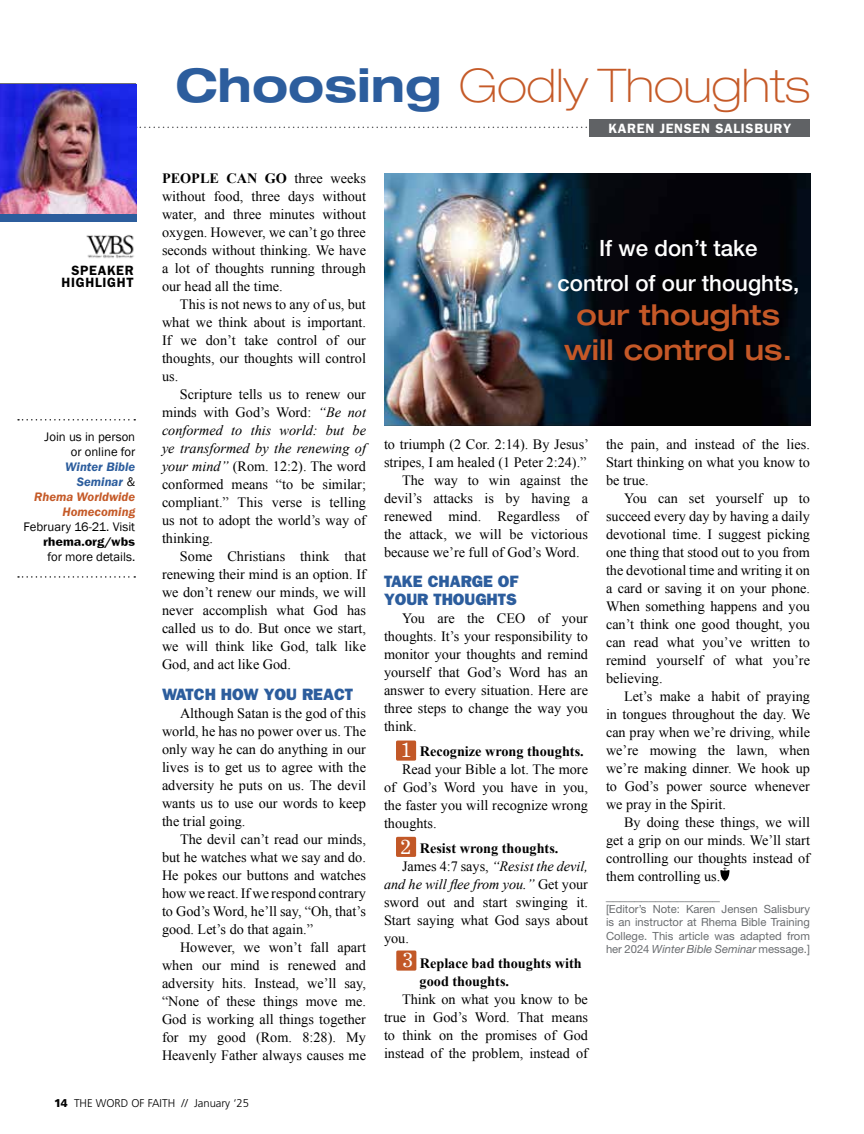
<style>
.page{position:relative;width:864px;height:1134px;background:#fff}
.page>*{position:absolute;margin:0;border:0;box-sizing:border-box;transform-origin:0 0}
.t1{font:100 expanded 46.5px "Helvetica Neue";color:#c55a28}
.t2{font:500 expanded 28.5px/34.5px "Helvetica Neue";color:#c55827;text-align:center}
.t3{font:500 22.5px/34.5px "Helvetica Neue";color:#fff;text-align:center}
.t4{font:21px "Excelsior";color:#fff}
.t5{font:800 16.5px/18px "Franklin Gothic";color:#2c5d9d}
.t6{font:14.25px/18px "Times New Roman";color:#000;text-align:justify}
.t7{font:700 14.25px/18px "Times New Roman";color:#000}
.t8{font:italic 14.25px "Times New Roman";color:#000}
.t9{font:14.25px "Times New Roman";color:#6a6d70}
.t10{font:600 13.5px "Franklin Gothic";letter-spacing:.05em;color:#fff}
.t11{font:600 13.5px/12px "Franklin Gothic";letter-spacing:.05em;color:#000;text-align:right}
.t12{font:12.75px/15px "Franklin Gothic";color:#000;text-align:right}
.t13{font:italic 600 12.75px/15px "Franklin Gothic";color:#c55a28;text-align:right}
.t14{font:12.75px "Franklin Gothic Black SSK";color:#000}
.t15{font:11.25px/13.5px "Helvetica Neue";color:#6a6d70;text-align:justify}
.t16{font:300 11.25px "Frutiger";color:#000}
.s1{color:#2c5d9d}
.s2{font-weight:400;font-style:normal;color:#000}
.s3{font-weight:700;color:#2c5d9d}
.s4{font-weight:700}
.s5{font-style:italic}
.s6{font-weight:400}
.s7{font-style:normal}
.s8{font-weight:900}
</style>
<div class="page">
<svg style="left:720px;top:867px;width:10px;height:14px"></svg>
<img style="left:384px;top:173px;width:426px;height:253px">
<svg style="left:18px;top:576px;width:117px;height:2px"></svg>
<svg style="left:18px;top:419px;width:117px;height:2px"></svg>
<div style="left:0;top:214px;width:136px;height:8px;background:#2c5d9d"></div>
<svg style="left:136px;top:127px;width:454px;height:1px"></svg>
<div style="left:590px;top:119px;width:220px;height:18px;background:#606265"></div>
<img style="left:0;top:84px;width:136px;height:130px">
<img style="left:86px;top:235px;width:48px;height:23px">
<div style="left:396px;top:741px;width:20px;height:20px;background:#c25827;border-radius:2px"></div>
<div style="left:396px;top:837px;width:20px;height:20px;background:#c25827;border-radius:2px"></div>
<div style="left:396px;top:951px;width:20px;height:20px;background:#c25827;border-radius:2px"></div>
<p class="t11" style="left:62px;top:264px;width:74px">SPEAKER<br>HIGHLIGHT</p>
<p class="t12" style="left:45px;top:430px;width:92px">Join us in person or online for</p>
<p class="t13" style="left:34px;top:460px;width:103px"><span class="s1">Winter Bible<br>Seminar</span> <span class="s2">&amp;<br></span>Rhema Worldwide<br>Homecoming</p>
<p class="t12" style="left:24px;top:520px;width:113px">February 16-21. Visit</p>
<p class="t14" style="left:44px;top:534px;width:93px">rhema.org/wbs</p>
<p class="t12" style="left:48px;top:550px;width:89px">for more details.</p>
<h1 class="t1" style="left:175px;top:58px;width:636px"><span class="s3">Choosing</span> Godly Thoughts</h1>
<p class="t10" style="left:609px;top:120px;width:184px">KAREN JENSEN SALISBURY</p>
<p class="t6" style="left:162px;top:169px;width:206px"><span class="s4">PEOPLE CAN GO</span> three weeks without food, three days without water, and three minutes without oxygen. However, we can’t go three seconds without thinking. We have a lot of thoughts running through our head all the time.</p>
<p class="t6" style="left:162px;top:295px;width:206px;text-indent:18px">This is not news to any of us, but what we think about is important.<br>If we don’t take control of our thoughts, our thoughts will control us.</p>
<p class="t6" style="left:162px;top:385px;width:206px;text-indent:18px">Scripture tells us to renew our minds with God’s Word: <span class="s5">“Be not conformed to this world: but be ye transformed by the renewing of your mind”</span> (Rom. 12:2). The word conformed means “to be similar; compliant.” This verse is telling us not to adopt the world’s way of thinking.</p>
<p class="t6" style="left:162px;top:547px;width:206px;text-indent:18px">Some Christians think that renewing their mind is an option. If we don’t renew our minds, we will never accomplish what God has called us to do. But once we start, we will think like God, talk like God, and act like God.</p>
<p class="t5" style="left:162px;top:685px;width:193px">WATCH HOW YOU REACT</p>
<p class="t6" style="left:162px;top:704px;width:206px;text-indent:18px">Although Satan is the god of this world, he has no power over us. The only way he can do anything in our lives is to get us to agree with the adversity he puts on us. The devil wants us to use our words to keep the trial going.</p>
<p class="t6" style="left:162px;top:830px;width:206px;text-indent:18px">The devil can’t read our minds, but he watches what we say and do.<br>He pokes our buttons and watches how we react. If we respond contrary to God’s Word, he’ll say, “Oh, that’s good. Let’s do that again.”</p>
<p class="t6" style="left:162px;top:938px;width:206px;text-indent:18px">However, we won’t fall apart when our mind is renewed and adversity hits. Instead, we’ll say, “None of these things move me.<br>God is working all things together for my good (Rom. 8:28). My Heavenly Father always causes me</p>
<h3 class="t3" style="left:557px;top:231px;width:243px">If we don’t take<br>control of our thoughts,</h3>
<h2 class="t2" style="left:564px;top:297px;width:230px">our thoughts will control us.</h2>
<p class="t6" style="left:384px;top:435px;width:207px">to triumph (2 Cor. 2:14). By Jesus’</p>
<p class="t6" style="left:384px;top:453px;width:204px">stripes, I am healed (1 Peter 2:24).”</p>
<p class="t6" style="left:402px;top:471px;width:188px">The way to win against the</p>
<p class="t6" style="left:384px;top:489px;width:206px">devil’s attacks is by having a</p>
<p class="t6" style="left:384px;top:507px;width:206px">renewed mind. Regardless of</p>
<p class="t6" style="left:384px;top:525px;width:205px">the attack, we will be victorious</p>
<p class="t6" style="left:384px;top:543px;width:197px">because we’re full of God’s Word.</p>
<p class="t5" style="left:384px;top:572px;width:136px">TAKE CHARGE OF<br>YOUR THOUGHTS</p>
<p class="t6" style="left:384px;top:609px;width:206px;text-indent:18px">You are the CEO of your thoughts. It’s your responsibility to monitor your thoughts and remind yourself that God’s Word has an answer to every situation. Here are three steps to change the way you think.</p>
<p class="t7" style="left:402px;top:742px;width:183px"><span class="s6">1.</span> Recognize wrong thoughts.</p>
<p class="t6" style="left:402px;top:760px;width:188px">Read your Bible a lot. The more</p>
<p class="t6" style="left:384px;top:778px;width:206px">of God’s Word you have in you,</p>
<p class="t6" style="left:384px;top:796px;width:205px">the faster you will recognize wrong</p>
<p class="t6" style="left:384px;top:814px;width:54px">thoughts.</p>
<p class="t7" style="left:402px;top:839px;width:158px"><span class="s6">2.</span> Resist wrong thoughts.</p>
<p class="t8" style="left:402px;top:856px;width:188px"><span class="s7">James 4:7 says,</span> “Resist the devil,</p>
<p class="t8" style="left:384px;top:874px;width:205px">and he will flee from you.” <span class="s7">Get your</span></p>
<p class="t6" style="left:384px;top:893px;width:206px">sword out and start swinging it.</p>
<p class="t6" style="left:384px;top:911px;width:205px">Start saying what God says about</p>
<p class="t6" style="left:384px;top:929px;width:26px">you.</p>
<p class="t7" style="left:420px;top:954px;width:164px;text-indent:-18px"><span class="s6">3.</span> Replace bad thoughts with good thoughts.</p>
<p class="t6" style="left:384px;top:990px;width:206px;text-indent:18px">Think on what you know to be true in God’s Word. That means to think on the promises of God instead of the problem, instead of</p>
<h3 class="t4" style="left:401px;top:738px;width:13px">1</h3>
<h3 class="t4" style="left:400px;top:834px;width:13px">2</h3>
<h3 class="t4" style="left:402px;top:948px;width:13px">3</h3>
<p class="t6" style="left:606px;top:435px;width:206px">the pain, and instead of the lies.<br>Start thinking on what you know to be true.</p>
<p class="t6" style="left:606px;top:489px;width:206px;text-indent:18px">You can set yourself up to succeed every day by having a daily devotional time. I suggest picking one thing that stood out to you from the devotional time and writing it on a card or saving it on your phone.<br>When something happens and you can’t think one good thought, you can read what you’ve written to remind yourself of what you’re believing.</p>
<p class="t6" style="left:606px;top:687px;width:206px;text-indent:18px">Let’s make a habit of praying in tongues throughout the day. We can pray when we’re driving, while we’re mowing the lawn, when we’re making dinner. We hook up to God’s power source whenever we pray in the Spirit.</p>
<p class="t6" style="left:606px;top:813px;width:206px;text-indent:18px">By doing these things, we will get a grip on our minds. We’ll start controlling our thoughts instead of them controlling us.</p>
<p class="t9" style="left:606px;top:885px;width:115px">________________</p>
<p class="t15" style="left:606px;top:902px;width:206px">[Editor’s Note: Karen Jensen Salisbury is an instructor at Rhema Bible Training College. This article was adapted from her 2024 <span class="s5">Winter Bible Seminar</span> message.]</p>
<p class="t16" style="left:54px;top:1097px;width:197px"><span class="s8">14</span> THE WORD OF FAITH // January ‘25</p>
</div>
